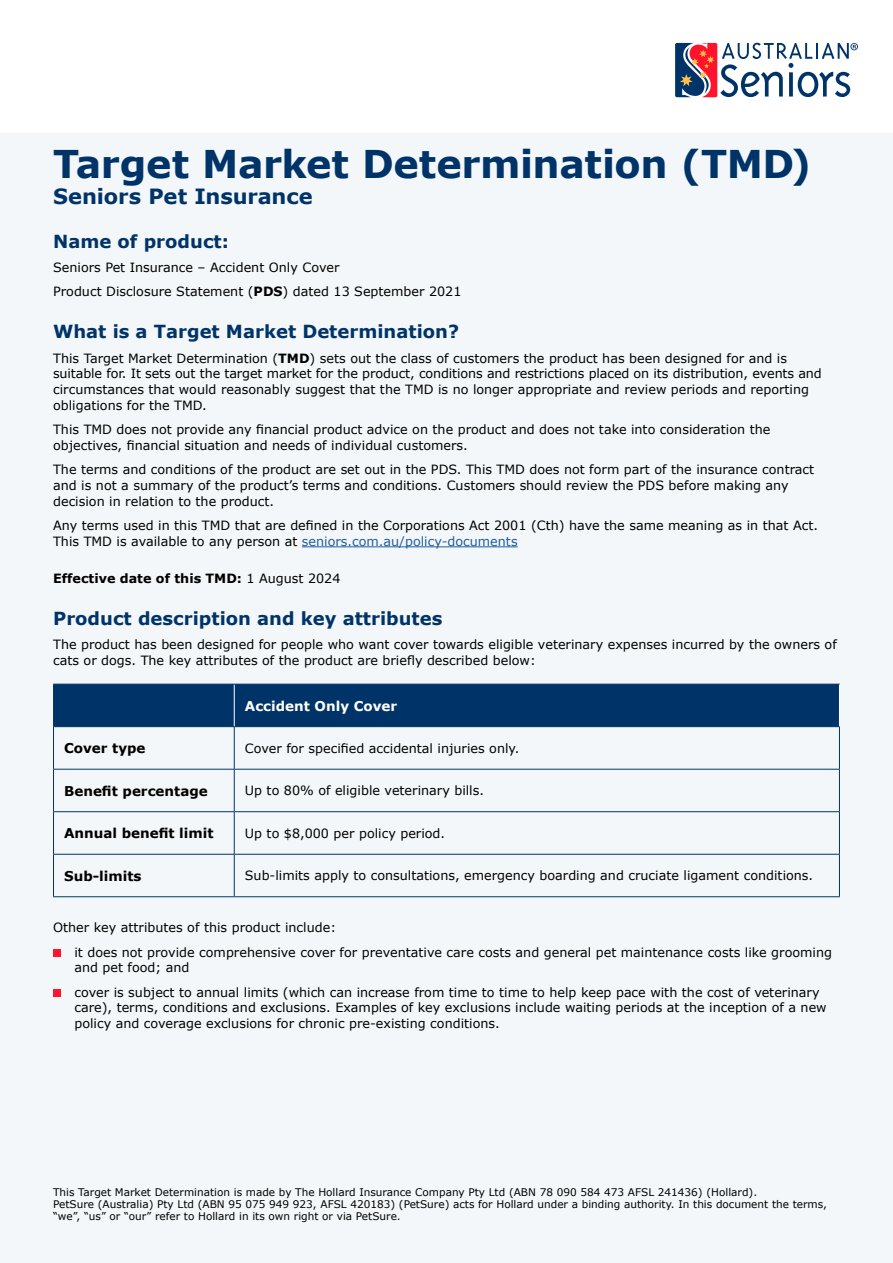
<style>
.page{position:relative;width:893px;height:1263px;background:#fff}
.page>*{position:absolute;margin:0;border:0;box-sizing:border-box;transform-origin:0 0}
.t1{font:700 38.25px "Verdana";letter-spacing:-.01em;color:#003469}
.t2{font:700 21px "Verdana";letter-spacing:-.005em;color:#003469}
.t3{font:700 18px "Verdana";color:#003469}
.t4{font:700 13.5px "Verdana";color:#000}
.t5{font:700 13.5px "Verdana";color:#fff}
.t6{font:12.75px/15.8px "Verdana";color:#000}
.t7{font:700 12.75px "Verdana";color:#000}
.t8{font:10.5px/12px "Verdana";color:#000}
.s1{font-weight:700}
.s2{color:#205d9e}
.s3{font-weight:400}
</style>
<div class="page">
<div style="left:0;top:133px;width:893px;height:1130px;background:#f4f7f9"></div>
<svg style="left:675px;top:43px;width:183px;height:55px"></svg>
<hr style="left:302px;top:546px;width:216px;height:1px;background:#205d9e">
<div style="left:54px;top:685px;width:785px;height:41px;background:#003469"></div>
<hr style="left:234px;top:684px;width:1px;height:42px;background:#fff">
<hr style="left:53px;top:727px;width:1px;height:42px;background:#003469">
<hr style="left:234px;top:727px;width:1px;height:42px;background:#003469">
<hr style="left:839px;top:727px;width:1px;height:42px;background:#003469">
<hr style="left:53px;top:769px;width:181px;height:1px;background:#003469">
<hr style="left:53px;top:769px;width:1px;height:42px;background:#003469">
<hr style="left:234px;top:769px;width:606px;height:1px;background:#003469">
<hr style="left:234px;top:769px;width:1px;height:42px;background:#003469">
<hr style="left:839px;top:769px;width:1px;height:42px;background:#003469">
<hr style="left:53px;top:811px;width:181px;height:1px;background:#003469">
<hr style="left:53px;top:812px;width:1px;height:42px;background:#003469">
<hr style="left:234px;top:811px;width:606px;height:1px;background:#003469">
<hr style="left:234px;top:812px;width:1px;height:42px;background:#003469">
<hr style="left:839px;top:812px;width:1px;height:42px;background:#003469">
<hr style="left:53px;top:854px;width:181px;height:1px;background:#003469">
<hr style="left:53px;top:855px;width:1px;height:41px;background:#003469">
<hr style="left:234px;top:854px;width:606px;height:1px;background:#003469">
<hr style="left:234px;top:855px;width:1px;height:41px;background:#003469">
<hr style="left:839px;top:855px;width:1px;height:41px;background:#003469">
<hr style="left:53px;top:896px;width:181px;height:1px;background:#003469">
<hr style="left:234px;top:896px;width:606px;height:1px;background:#003469">
<hr style="left:53px;top:684px;width:181px;height:1px;background:#003469">
<hr style="left:53px;top:684px;width:1px;height:42px;background:#003469">
<hr style="left:234px;top:684px;width:606px;height:1px;background:#003469">
<hr style="left:53px;top:726px;width:181px;height:1px;background:#003469">
<hr style="left:234px;top:726px;width:606px;height:1px;background:#003469">
<hr style="left:839px;top:684px;width:1px;height:42px;background:#fff">
<div style="left:53px;top:949px;width:8px;height:8px;background:#ff142b"></div>
<div style="left:53px;top:989px;width:8px;height:8px;background:#ff142b"></div>
<h1 class="t1" style="left:53px;top:139px;width:760px">Target Market Determination (TMD)</h1>
<h2 class="t2" style="left:53px;top:182px;width:261px">Seniors Pet Insurance</h2>
<h3 class="t3" style="left:53px;top:229px;width:177px">Name of product:</h3>
<p class="t6" style="left:53px;top:255px;width:410px;line-height:24.3px">Seniors Pet Insurance – Accident Only Cover<br>Product Disclosure Statement (<span class="s1">PDS</span>) dated 13 September 2021</p>
<h3 class="t3" style="left:53px;top:320px;width:407px">What is a Target Market Determination?</h3>
<p class="t6" style="left:53px;top:350px;width:770px">This Target Market Determination (<span class="s1">TMD</span>) sets out the class of customers the product has been designed for and is suitable for. It sets out the target market for the product, conditions and restrictions placed on its distribution, events and circumstances that would reasonably suggest that the TMD is no longer appropriate and review periods and reporting obligations for the TMD.</p>
<p class="t6" style="left:53px;top:422px;width:719px">This TMD does not provide any financial product advice on the product and does not take into consideration the objectives, financial situation and needs of individual customers.</p>
<p class="t6" style="left:53px;top:462px;width:763px">The terms and conditions of the product are set out in the PDS. This TMD does not form part of the insurance contract and is not a summary of the product’s terms and conditions. Customers should review the PDS before making any decision in relation to the product.</p>
<p class="t6" style="left:53px;top:518px;width:766px">Any terms used in this TMD that are defined in the Corporations Act 2001 (Cth) have the same meaning as in that Act.<br>This TMD is available to any person at <span class="s2">seniors.com.au/policy-documents</span></p>
<p class="t7" style="left:53px;top:570px;width:289px">Effective date of this TMD: <span class="s3">1 August 2024</span></p>
<h3 class="t3" style="left:53px;top:607px;width:391px">Product description and key attributes</h3>
<p class="t6" style="left:53px;top:637px;width:785px">The product has been designed for people who want cover towards eligible veterinary expenses incurred by the owners of cats or dogs. The key attributes of the product are briefly described below:</p>
<p class="t5" style="left:245px;top:697px;width:154px">Accident Only Cover</p>
<p class="t4" style="left:64px;top:739px;width:83px">Cover type</p>
<p class="t6" style="left:245px;top:740px;width:276px">Cover for specified accidental injuries only.</p>
<p class="t4" style="left:64px;top:782px;width:145px">Benefit percentage</p>
<p class="t6" style="left:245px;top:783px;width:241px">Up to 80% of eligible veterinary bills.</p>
<p class="t4" style="left:64px;top:824px;width:151px">Annual benefit limit</p>
<p class="t6" style="left:245px;top:825px;width:202px">Up to $8,000 per policy period.</p>
<p class="t4" style="left:64px;top:867px;width:79px">Sub-limits</p>
<p class="t6" style="left:245px;top:868px;width:570px">Sub-limits apply to consultations, emergency boarding and cruciate ligament conditions.</p>
<p class="t6" style="left:74px;top:916px;width:759px;line-height:24.3px;text-indent:-21px">Other key attributes of this product include:<br>it does not provide comprehensive cover for preventative care costs and general pet maintenance costs like grooming</p>
<p class="t6" style="left:74px;top:956px;width:747px;line-height:24.3px">and pet food; and<br>cover is subject to annual limits (which can increase from time to time to help keep pace with the cost of veterinary</p>
<p class="t6" style="left:74px;top:1000px;width:754px">care), terms, conditions and exclusions. Examples of key exclusions include waiting periods at the inception of a new policy and coverage exclusions for chronic pre-existing conditions.</p>
<p class="t8" style="left:53px;top:1187px;width:775px">This Target Market Determination is made by The Hollard Insurance Company Pty Ltd (ABN 78 090 584 473 AFSL 241436) (Hollard).<br>PetSure (Australia) Pty Ltd (ABN 95 075 949 923, AFSL 420183) (PetSure) acts for Hollard under a binding authority. In this document the terms, “we”, “us” or “our” refer to Hollard in its own right or via PetSure.</p>
</div>
